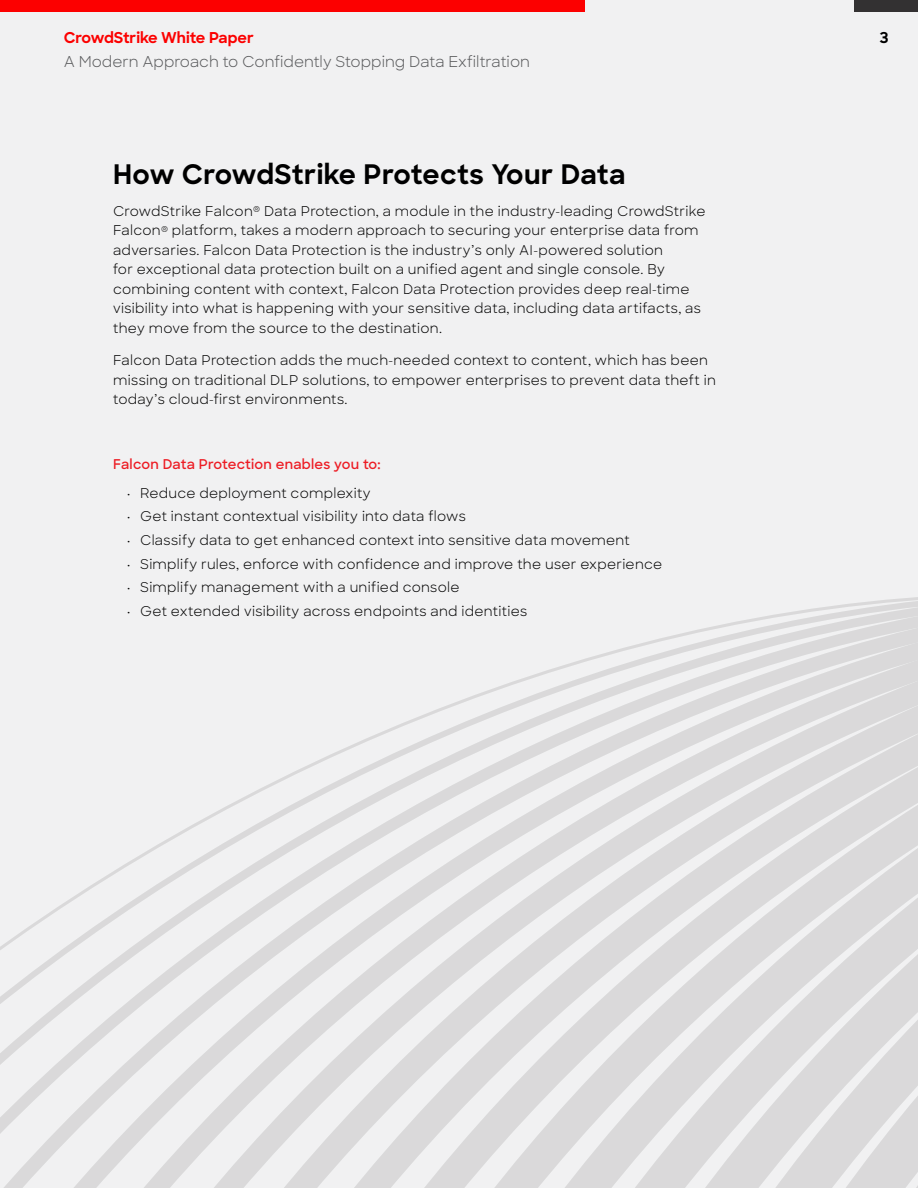
<style>
.page{position:relative;width:918px;height:1188px;background:#f1f1f2}
.page>*{position:absolute;margin:0;border:0;box-sizing:border-box;transform-origin:0 0}
.t1{font:700 27px "Crowdstrike Sharp Sans";letter-spacing:.01em;color:#000}
.t2{font:15px "Crowdstrike Sharp Sans";color:#58595b}
.t3{font:700 15px "Crowdstrike Sharp Sans";color:#fc0000}
.t4{font:700 15px "Crowdstrike Sharp Sans";color:#000}
.t5{font:13.5px/19.5px "Crowdstrike Sharp Sans";letter-spacing:.02em;color:#000}
.t6{font:600 13.5px "Crowdstrike Sharp Sans";letter-spacing:.02em;color:#ed1c24}
</style>
<div class="page">
<div style="left:0;top:0;width:585px;height:11px;background:#fc0000"></div>
<div style="left:854px;top:0;width:64px;height:11px;background:#333132"></div>
<svg style="left:0;top:917px;width:43px;height:271px"></svg>
<svg style="left:43px;top:867px;width:77px;height:321px"></svg>
<svg style="left:120px;top:822px;width:77px;height:366px"></svg>
<svg style="left:197px;top:782px;width:76px;height:406px"></svg>
<svg style="left:273px;top:747px;width:75px;height:441px"></svg>
<svg style="left:348px;top:716px;width:73px;height:472px"></svg>
<svg style="left:421px;top:688px;width:74px;height:500px"></svg>
<svg style="left:495px;top:664px;width:73px;height:524px"></svg>
<svg style="left:568px;top:643px;width:74px;height:545px"></svg>
<svg style="left:642px;top:597px;width:276px;height:591px"></svg>
<p class="t3" style="left:64px;top:26px;width:192px">CrowdStrike White Paper</p>
<p class="t2" style="left:64px;top:50px;width:468px">A Modern Approach to Confidently Stopping Data Exfiltration</p>
<h1 class="t1" style="left:113px;top:154px;width:514px">How CrowdStrike Protects Your Data</h1>
<p class="t5" style="left:113px;top:201px;width:594px">CrowdStrike Falcon<sup>®</sup> Data Protection, a module in the industry-leading CrowdStrike Falcon<sup>®</sup> platform, takes a modern approach to securing your enterprise data from adversaries. Falcon Data Protection is the industry’s only AI-powered solution<br>for exceptional data protection built on a unified agent and single console. By combining content with context, Falcon Data Protection provides deep real-time visibility into what is happening with your sensitive data, including data artifacts, as they move from the source to the destination.</p>
<p class="t5" style="left:113px;top:350px;width:604px">Falcon Data Protection adds the much-needed context to content, which has been missing on traditional DLP solutions, to empower enterprises to prevent data theft in today’s cloud-first environments.</p>
<p class="t6" style="left:113px;top:454px;width:269px">Falcon Data Protection enables you to:</p>
<p class="t5" style="left:127px;top:482px;width:246px">• Reduce deployment complexity</p>
<p class="t5" style="left:127px;top:506px;width:341px">• Get instant contextual visibility into data flows</p>
<p class="t5" style="left:127px;top:530px;width:505px">• Classify data to get enhanced context into sensitive data movement</p>
<p class="t5" style="left:127px;top:553px;width:537px">• Simplify rules, enforce with confidence and improve the user experience</p>
<p class="t5" style="left:127px;top:577px;width:334px">• Simplify management with a unified console</p>
<p class="t5" style="left:127px;top:601px;width:402px">• Get extended visibility across endpoints and identities</p>
<p class="t4" style="left:880px;top:26px;width:10px">3</p>
</div>
